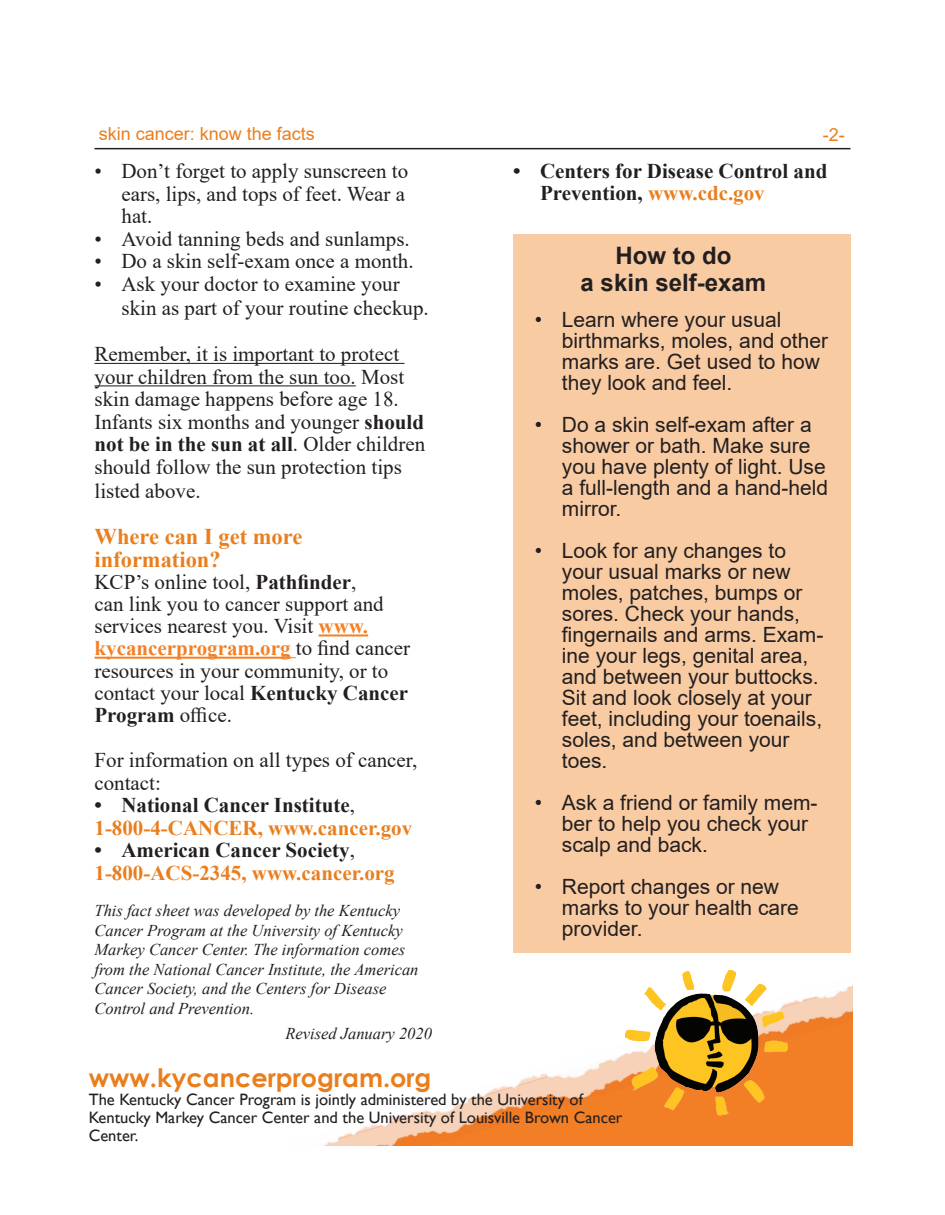
<style>
.page{position:relative;width:945px;height:1215px;background:#fff}
.page>*{position:absolute;margin:0;border:0;box-sizing:border-box;transform-origin:0 0}
.t1{font:700 25.5px "Century Gothic";color:#ea7e1d}
.t2{font:700 24px/27px "Arial";color:#231f20;text-align:center}
.t3{font:700 22.5px/22.5px "Times New Roman";color:#ea7e1d}
.t4{font:21px/22.8px "Times New Roman";color:#231f20}
.t5{font:21px/21px "Arial";color:#231f20}
.t6{font:700 21px/22.5px "Times New Roman";color:#ea7e1d}
.t7{font:700 21px/22.5px "Times New Roman";color:#231f20}
.t8{font:18px "Arial";color:#ea7e1d}
.t9{font:italic 16.5px/19.5px "Times New Roman";color:#231f20}
.t10{font:16.5px/18px "Gill Sans";color:#231f20}
.s1{font-weight:700}
.s2{font-weight:700;color:#f48026}
.s3{color:#231f20}
.s4{font-weight:400;color:#231f20}
.s5{color:#ea7e1d}
</style>
<div class="page">
<div style="left:513px;top:234px;width:337px;height:718px;background:#f8cba3"></div>
<hr style="left:94px;top:363px;width:311px;height:1px;background:#231f20">
<hr style="left:94px;top:385px;width:262px;height:1px;background:#231f20">
<hr style="left:319px;top:635px;width:49px;height:2px;background:#f48026">
<hr style="left:94px;top:657px;width:197px;height:2px;background:#f48026">
<img style="left:324px;top:970px;width:529px;height:176px">
<hr style="left:94px;top:148px;width:756px;height:1px;background:#231f20">
<img style="left:625px;top:971px;width:162px;height:148px">
<p class="t8" style="left:99px;top:121px;width:218px">skin cancer: know the facts</p>
<p class="t8" style="left:823px;top:123px;width:23px">-2-</p>
<p class="t4" style="left:122px;top:159px;width:288px;text-indent:-27px">• Don’t forget to apply sunscreen to ears, lips, and tops of feet. Wear a hat.</p>
<p class="t4" style="left:94px;top:227px;width:317px">• Avoid tanning beds and sunlamps.</p>
<p class="t4" style="left:94px;top:249px;width:321px">• Do a skin self-exam once a month.</p>
<p class="t4" style="left:122px;top:271px;width:309px;line-height:24px;text-indent:-27px">• Ask your doctor to examine your skin as part of your routine checkup.</p>
<p class="t4" style="left:94px;top:342px;width:332px">Remember, it is important to protect your children from the sun too. Most skin damage happens before age 18.<br>Infants six months and younger <span class="s1">should not be in the sun at all</span>. Older children should follow the sun protection tips listed above.</p>
<p class="t3" style="left:94px;top:525px;width:209px">Where can I get more information?</p>
<p class="t4" style="left:94px;top:570px;width:317px;line-height:22.2px">KCP’s online tool, <span class="s1">Pathfinder</span>,<br>can link you to cancer support and services nearest you. Visit <span class="s2">www. kycancerprogram.org</span> to find cancer resources in your community, or to contact your local <span class="s1">Kentucky Cancer<br>Program</span> office.</p>
<p class="t4" style="left:94px;top:748px;width:324px">For information on all types of cancer, contact:</p>
<p class="t6" style="left:94px;top:793px;width:319px"><span class="s3">• National Cancer Institute</span><span class="s4">,<br></span>1-800-4-CANCER, www.cancer.gov</p>
<p class="t6" style="left:94px;top:838px;width:302px"><span class="s3">• American Cancer Society</span><span class="s4">,<br></span>1-800-ACS-2345, www.cancer.org</p>
<p class="t9" style="left:94px;top:901px;width:326px">This fact sheet was developed by the Kentucky Cancer Program at the University of Kentucky Markey Cancer Center. The information comes from the National Cancer Institute, the American Cancer Society, and the Centers for Disease Control and Prevention.</p>
<p class="t9" style="left:285px;top:1024px;width:148px">Revised January 2020</p>
<p class="t7" style="left:540px;top:159px;width:289px;text-indent:-27px">• Centers for Disease Control and<br>Prevention, <span class="s5">www.cdc.gov</span></p>
<p class="t2" style="left:581px;top:242px;width:187px">How to do<br>a skin self-exam</p>
<p class="t5" style="left:562px;top:309px;width:268px;text-indent:-27px">• Learn where your usual birthmarks, moles, and other marks are. Get used to how they look and feel.</p>
<p class="t5" style="left:562px;top:414px;width:268px;text-indent:-27px">• Do a skin self-exam after a shower or bath. Make sure you have plenty of light. Use a full-length and a hand-held mirror.</p>
<p class="t5" style="left:562px;top:540px;width:263px;text-indent:-27px">• Look for any changes to your usual marks or new moles, patches, bumps or sores. Check your hands, fingernails and arms. Exam&shy;ine your legs, genital area, and between your buttocks.<br>Sit and look closely at your feet, including your toenails, soles, and between your toes.</p>
<p class="t5" style="left:562px;top:792px;width:257px;text-indent:-27px">• Ask a friend or family mem&shy;ber to help you check your scalp and back.</p>
<p class="t5" style="left:562px;top:876px;width:238px;text-indent:-27px">• Report changes or new marks to your health care provider.</p>
<p class="t1" style="left:89px;top:1058px;width:344px">www.kycancerprogram.org</p>
<p class="t10" style="left:89px;top:1091px;width:535px">The Kentucky Cancer Program is jointly administered by the University of<br>Kentucky Markey Cancer Center and the University of Louisville Brown Cancer<br>Center.</p>
</div>
